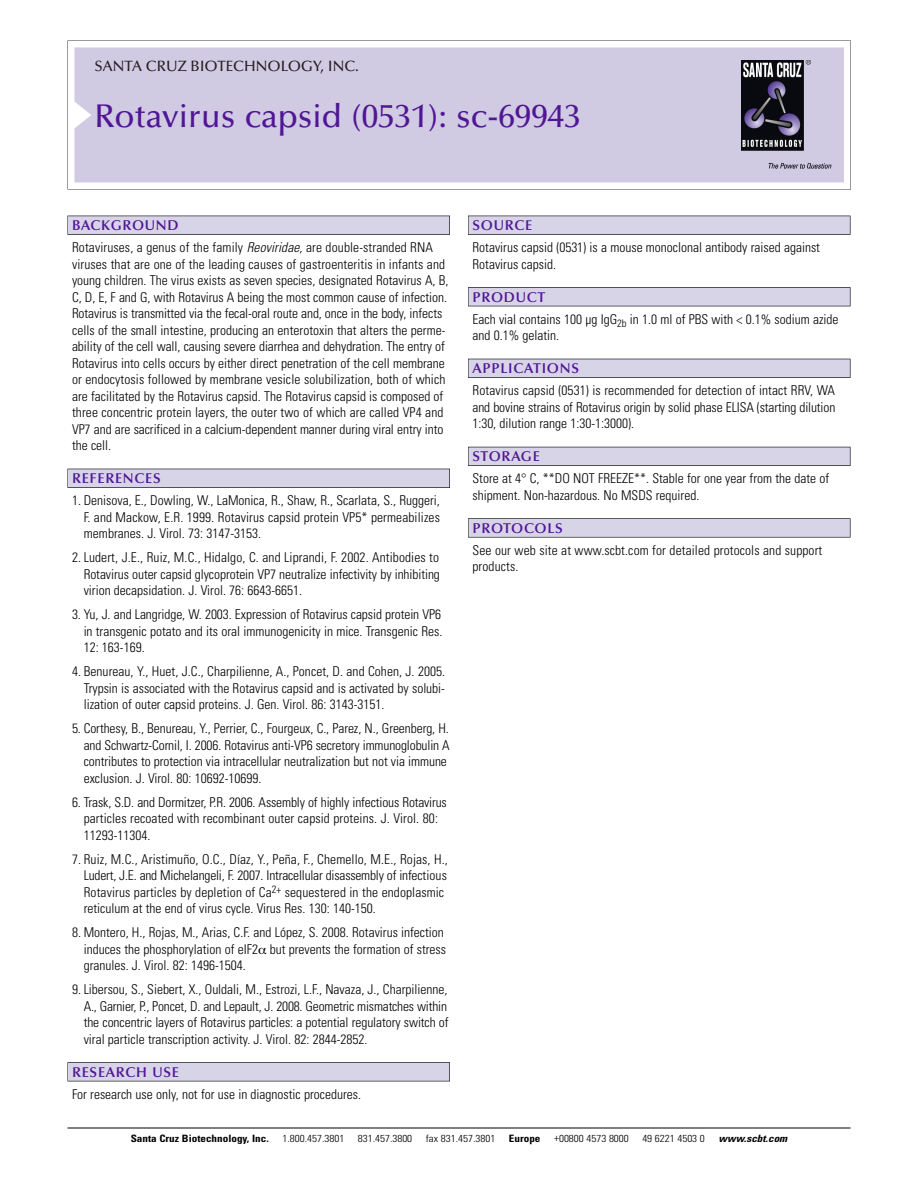
<style>
.page{position:relative;width:918px;height:1188px;background:#fff}
.page>*{position:absolute;margin:0;border:0;box-sizing:border-box;transform-origin:0 0}
.t1{font:500 33px "Optima";color:#511695}
.t2{font:500 15px "Optima";color:#231f20}
.t3{font:600 14.25px "Optima";letter-spacing:.05em;color:#511695}
.t4{font:300 condensed 13.5px/16.5px "Univers";color:#000}
.t5{font:300 condensed 10.2px "Univers";color:#000;scale:1.1 1}
.t6{font:700 condensed 10.2px "Univers";color:#000;scale:1.1 1}
.t7{font:italic 700 condensed 10.2px "Univers";color:#000;scale:1.1 1}
.s1{font-style:italic}
</style>
<div class="page">
<svg style="left:68px;top:40px;width:783px;height:149px"></svg>
<div style="left:74px;top:47px;width:770px;height:135px;background:#d1cae3"></div>
<img style="left:741px;top:60px;width:90px;height:108px">
<div style="left:68px;top:216px;width:382px;height:19px;background:#535256"></div>
<div style="left:68px;top:216px;width:381px;height:18px;background:#d7d4e8"></div>
<div style="left:68px;top:469px;width:382px;height:19px;background:#525156"></div>
<div style="left:68px;top:469px;width:381px;height:18px;background:#d7d4e8"></div>
<div style="left:68px;top:1062px;width:382px;height:19px;background:#545357"></div>
<div style="left:68px;top:1063px;width:381px;height:18px;background:#d7d4e8"></div>
<div style="left:468px;top:216px;width:382px;height:19px;background:#535256"></div>
<div style="left:468px;top:216px;width:382px;height:18px;background:#d7d4e8"></div>
<div style="left:468px;top:287px;width:382px;height:19px;background:#515155"></div>
<div style="left:468px;top:288px;width:382px;height:18px;background:#d7d4e8"></div>
<div style="left:468px;top:359px;width:382px;height:19px;background:#515057"></div>
<div style="left:468px;top:359px;width:382px;height:18px;background:#d7d4e8"></div>
<div style="left:468px;top:447px;width:382px;height:19px;background:#535259"></div>
<div style="left:468px;top:447px;width:382px;height:18px;background:#d7d4e8"></div>
<svg style="left:468px;top:518px;width:382px;height:20px"></svg>
<div style="left:468px;top:519px;width:382px;height:18px;background:#d7d4e8"></div>
<hr style="left:68px;top:1128px;width:782px;height:1px;background:#000">
<p class="t2" style="left:94px;top:60px;width:266px">SANTA CRUZ BIOTECHNOLOGY, INC.</p>
<p class="t1" style="left:94px;top:102px;width:488px">Rotavirus capsid (0531): sc-69943</p>
<p class="t3" style="left:72px;top:219px;width:108px">BACKGROUND</p>
<p class="t4" style="left:72px;top:240px;width:378px">Rotaviruses, a genus of the family <span class="s1">Reoviridae,</span> are double-stranded RNA viruses that are one of the leading causes of gastroenteritis in infants and young children. The virus exists as seven species, designated Rotavirus A, B, C, D, E, F and G, with Rotavirus A being the most common cause of infection.<br>Rotavirus is transmitted via the fecal-oral route and, once in the body, infects cells of the small intestine, producing an enterotoxin that alters the perme&shy;ability of the cell wall, causing severe diarrhea and dehydration. The entry of Rotavirus into cells occurs by either direct penetration of the cell membrane or endocytosis followed by membrane vesicle solubilization, both of which are facilitated by the Rotavirus capsid. The Rotavirus capsid is composed of three concentric protein layers, the outer two of which are called VP4 and VP7 and are sacrificed in a calcium-dependent manner during viral entry into the cell.</p>
<p class="t3" style="left:72px;top:472px;width:90px">REFERENCES</p>
<p class="t4" style="left:84px;top:493px;width:358px;text-align:justify;text-indent:-12px">1. Denisova, E., Dowling, W., LaMonica, R., Shaw, R., Scarlata, S., Ruggeri, F. and Mackow, E.R. 1999. Rotavirus capsid protein VP5* permeabilizes membranes. J. Virol. 73: 3147-3153.</p>
<p class="t4" style="left:84px;top:550px;width:358px;text-align:justify;text-indent:-12px">2. Ludert, J.E., Ruiz, M.C., Hidalgo, C. and Liprandi, F. 2002. Antibodies to Rotavirus outer capsid glycoprotein VP7 neutralize infectivity by inhibiting virion decapsidation. J. Virol. 76: 6643-6651.</p>
<p class="t4" style="left:84px;top:607px;width:360px;text-align:justify;text-indent:-12px">3. Yu, J. and Langridge, W. 2003. Expression of Rotavirus capsid protein VP6 in transgenic potato and its oral immunogenicity in mice. Transgenic Res.<br>12: 163-169.</p>
<p class="t4" style="left:84px;top:664px;width:363px;text-align:justify;text-indent:-12px">4. Benureau, Y., Huet, J.C., Charpilienne, A., Poncet, D. and Cohen, J. 2005.<br>Trypsin is associated with the Rotavirus capsid and is activated by solubi&shy;lization of outer capsid proteins. J. Gen. Virol. 86: 3143-3151.</p>
<p class="t4" style="left:84px;top:721px;width:368px;text-indent:-12px">5. Corthesy, B., Benureau, Y., Perrier, C., Fourgeux, C., Parez, N., Greenberg, H. and Schwartz-Cornil, I. 2006. Rotavirus anti-VP6 secretory immunoglobulin A contributes to protection via intracellular neutralization but not via immune exclusion. J. Virol. 80: 10692-10699.</p>
<p class="t4" style="left:84px;top:795px;width:365px;text-indent:-12px">6. Trask, S.D. and Dormitzer, P.R. 2006. Assembly of highly infectious Rotavirus particles recoated with recombinant outer capsid proteins. J. Virol. 80:<br>11293-11304.</p>
<p class="t4" style="left:84px;top:852px;width:366px;text-indent:-12px">7. Ruiz, M.C., Aristimuño, O.C., Díaz, Y., Peña, F., Chemello, M.E., Rojas, H., Ludert, J.E. and Michelangeli, F. 2007. Intracellular disassembly of infectious Rotavirus particles by depletion of Ca<sup>2+</sup> sequestered in the endoplasmic reticulum at the end of virus cycle. Virus Res. 130: 140-150.</p>
<p class="t4" style="left:84px;top:925px;width:364px;text-indent:-12px">8. Montero, H., Rojas, M., Arias, C.F. and López, S. 2008. Rotavirus infection induces the phosphorylation of eIF2 but prevents the formation of stress granules. J. Virol. 82: 1496-1504.</p>
<p class="t4" style="left:84px;top:982px;width:367px;text-indent:-12px">9. Libersou, S., Siebert, X., Ouldali, M., Estrozi, L.F., Navaza, J., Charpilienne, A., Garnier, P., Poncet, D. and Lepault, J. 2008. Geometric mismatches within the concentric layers of Rotavirus particles: a potential regulatory switch of viral particle transcription activity. J. Virol. 82: 2844-2852.</p>
<p class="t3" style="left:72px;top:1066px;width:109px">RESEARCH USE</p>
<p class="t4" style="left:72px;top:1087px;width:291px">For research use only, not for use in diagnostic procedures.</p>
<p class="t3" style="left:473px;top:219px;width:61px">SOURCE</p>
<p class="t4" style="left:473px;top:240px;width:349px">Rotavirus capsid (0531) is a mouse monoclonal antibody raised against<br>Rotavirus capsid.</p>
<p class="t3" style="left:473px;top:291px;width:74px">PRODUCT</p>
<p class="t4" style="left:473px;top:312px;width:368px">Each vial contains 100 µg IgG<sub>2b</sub> in 1.0 ml of PBS with &lt; 0.1% sodium azide and 0.1% gelatin.</p>
<p class="t3" style="left:473px;top:362px;width:108px">APPLICATIONS</p>
<p class="t4" style="left:473px;top:384px;width:364px;text-align:justify">Rotavirus capsid (0531) is recommended for detection of intact RRV, WA and bovine strains of Rotavirus origin by solid phase ELISA (starting dilution 1:30, dilution range 1:30-1:3000).</p>
<p class="t3" style="left:473px;top:450px;width:69px">STORAGE</p>
<p class="t4" style="left:473px;top:472px;width:358px">Store at 4° C, **DO NOT FREEZE**. Stable for one year from the date of shipment. Non-hazardous. No MSDS required.</p>
<p class="t3" style="left:473px;top:522px;width:92px">PROTOCOLS</p>
<p class="t4" style="left:473px;top:543px;width:351px">See our web site at www.scbt.com for detailed protocols and support products.</p>
<p class="t6" style="left:131px;top:1135px;width:127px">Santa Cruz Biotechnology, Inc.</p>
<p class="t5" style="left:282px;top:1135px;width:58px">1.800.457.3801</p>
<p class="t5" style="left:358px;top:1135px;width:51px">831.457.3800</p>
<p class="t5" style="left:426px;top:1135px;width:65px">fax 831.457.3801</p>
<p class="t6" style="left:509px;top:1135px;width:30px">Europe</p>
<p class="t5" style="left:554px;top:1135px;width:69px">+00800 4573 8000</p>
<p class="t5" style="left:642px;top:1135px;width:58px">49 6221 4503 0</p>
<p class="t7" style="left:719px;top:1135px;width:66px">www.scbt.com</p>
</div>
